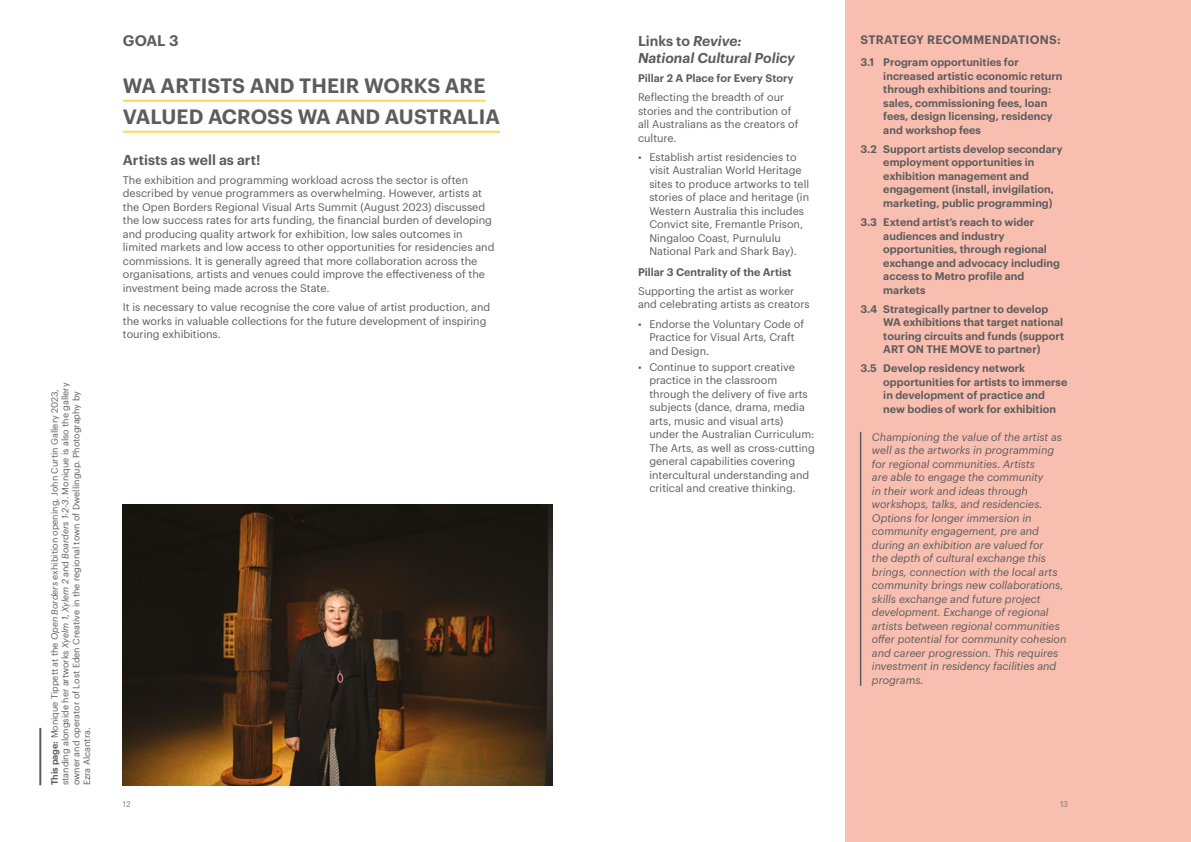
<style>
.page{position:relative;width:1191px;height:842px;background:#fff}
.page>*{position:absolute;margin:0;border:0;box-sizing:border-box;transform-origin:0 0}
.t1{font:600 20.3px/31px "Graphik";letter-spacing:.005em;color:#5e5b5d}
.t2{font:600 15px "Graphik";color:#5e5b5d}
.t3{font:italic 600 14px/16.8px "Graphik";color:#5e5b5d}
.t4{font:600 14px "Graphik";color:#5e5b5d}
.t5{font:600 12px "Graphik";letter-spacing:.025em;color:#5e5b5d}
.t6{font:10.8px/13.5px "Graphik";color:#5e5b5d}
.t7{font:600 10.8px/13.5px "Graphik";color:#5e5b5d}
.t8{font:italic 10.8px/13.5px "Graphik";color:#5e5b5d}
.t9{font:9px/10.8px "Graphik";color:#5e5b5d}
.t10{font:8px "Graphik";color:#7b7576}
.s1{font-weight:600}
.s2{font-style:italic}
.s3{font-style:normal}
</style>
<div class="page">
<div style="left:846px;top:0;width:345px;height:842px;background:#f8bfb0"></div>
<img style="left:123px;top:505px;width:430px;height:280px">
<hr style="left:123px;top:100px;width:362px;height:2px;background:#ffd656">
<hr style="left:123px;top:131px;width:377px;height:2px;background:#ffd656">
<hr style="left:39px;top:728px;width:2px;height:57px;background:#5e5b5d">
<hr style="left:860px;top:432px;width:1px;height:254px;background:#5e5b5d">
<p class="t9" style="left:48px;top:785px;width:404px;rotate:-90deg"><span class="s1">This page:</span> Monique Tippett at the <span class="s2">Open Borders</span> exhibition opening, John Curtin Gallery 2023, standing alongside her artworks <span class="s2">Xyelm 1</span>, <span class="s2">Xylem 2</span> and <span class="s2">Boarders 1-2-3</span>. Monique is also the gallery owner and operator of Lost Eden Creative in the regional town of Dwellingup. Photography by Ezra Alcantra.</p>
<h2 class="t2" style="left:123px;top:29px;width:57px">GOAL 3</h2>
<h1 class="t1" style="left:123px;top:68px;width:378px">WA ARTISTS AND THEIR WORKS ARE<br>VALUED ACROSS WA AND AUSTRALIA</h1>
<p class="t4" style="left:123px;top:149px;width:139px">Artists as well as art!</p>
<p class="t6" style="left:123px;top:172px;width:373px">The exhibition and programming workload across the sector is often described by venue programmers as overwhelming. However, artists at the Open Borders Regional Visual Arts Summit (August 2023) discussed the low success rates for arts funding, the financial burden of developing and producing quality artwork for exhibition, low sales outcomes in limited markets and low access to other opportunities for residencies and commissions. It is generally agreed that more collaboration across the organisations, artists and venues could improve the effectiveness of the investment being made across the State.</p>
<p class="t6" style="left:123px;top:299px;width:369px">It is necessary to value recognise the core value of artist production, and the works in valuable collections for the future development of inspiring touring exhibitions.</p>
<p class="t3" style="left:638px;top:31px;width:158px"><span class="s3">Links to</span> Revive:<br>National Cultural Policy</p>
<p class="t7" style="left:638px;top:70px;width:157px">Pillar 2 A Place for Every Story</p>
<p class="t6" style="left:638px;top:89px;width:162px">Reflecting the breadth of our stories and the contribution of all Australians as the creators of culture.</p>
<p class="t6" style="left:649px;top:149px;width:161px;text-indent:-11px">• Establish artist residencies to visit Australian World Heritage sites to produce artworks to tell stories of place and heritage (in<br>Western Australia this includes<br>Convict site, Fremantle Prison,<br>Ningaloo Coast, Purnululu<br>National Park and Shark Bay).</p>
<p class="t7" style="left:638px;top:264px;width:155px">Pillar 3 Centrality of the Artist</p>
<p class="t6" style="left:638px;top:283px;width:173px">Supporting the artist as worker and celebrating artists as creators</p>
<p class="t6" style="left:649px;top:316px;width:156px;text-indent:-11px">• Endorse the Voluntary Code of<br>Practice for Visual Arts, Craft and Design.</p>
<p class="t6" style="left:649px;top:359px;width:167px;text-indent:-11px">• Continue to support creative practice in the classroom through the delivery of five arts subjects (dance, drama, media arts, music and visual arts) under the Australian Curriculum:<br>The Arts, as well as cross-cutting general capabilities covering intercultural understanding and critical and creative thinking.</p>
<p class="t5" style="left:860px;top:31px;width:201px">STRATEGY RECOMMENDATIONS:</p>
<p class="t7" style="left:883px;top:55px;width:181px;text-indent:-23px">3.1 Program opportunities for increased artistic economic return through exhibitions and touring: sales, commissioning fees, loan fees, design licensing, residency and workshop fees</p>
<p class="t7" style="left:883px;top:141px;width:181px;text-indent:-23px">3.2 Support artists develop secondary employment opportunities in exhibition management and engagement (install, invigilation, marketing, public programming)</p>
<p class="t7" style="left:883px;top:214px;width:178px;text-indent:-23px">3.3 Extend artist’s reach to wider audiences and industry opportunities, through regional exchange and advocacy including access to Metro profile and markets</p>
<p class="t7" style="left:883px;top:301px;width:182px;text-indent:-23px">3.4 Strategically partner to develop WA exhibitions that target national touring circuits and funds (support ART ON THE MOVE to partner)</p>
<p class="t7" style="left:883px;top:361px;width:186px;text-indent:-23px">3.5 Develop residency network opportunities for artists to immerse in development of practice and new bodies of work for exhibition</p>
<p class="t8" style="left:872px;top:429px;width:196px">Championing the value of the artist as well as the artworks in programming for regional communities. Artists<br>are able to engage the community<br>in their work and ideas through workshops, talks, and residencies.<br>Options for longer immersion in community engagement, pre and during an exhibition are valued for<br>the depth of cultural exchange this brings, connection with the local arts community brings new collaborations, skills exchange and future project development. Exchange of regional artists between regional communities offer potential for community cohesion and career progression. This requires investment in residency facilities and programs.</p>
<p class="t10" style="left:123px;top:798px;width:9px">12</p>
<p class="t10" style="left:1060px;top:798px;width:10px">13</p>
</div>
